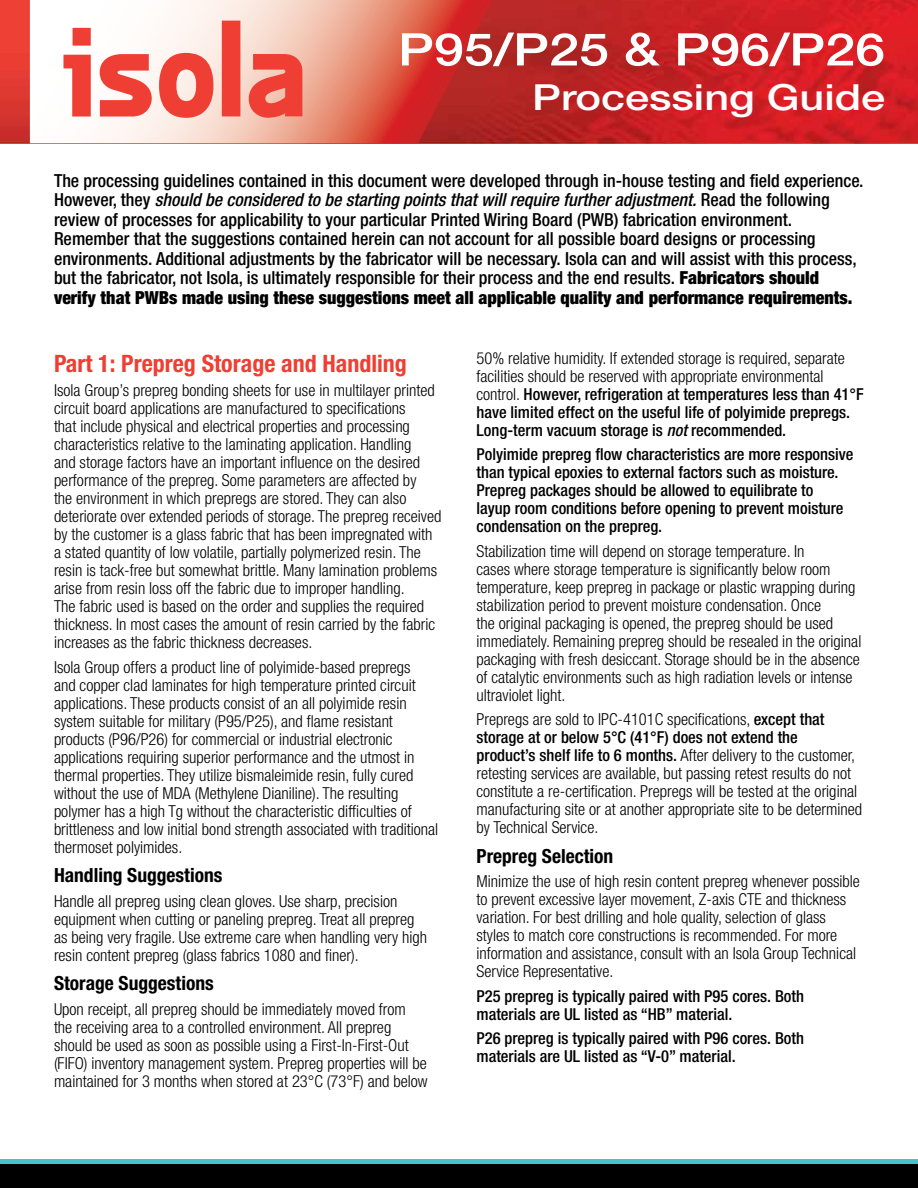
<style>
.page{position:relative;width:918px;height:1188px;background:#fff}
.page>*{position:absolute;margin:0;border:0;box-sizing:border-box;transform-origin:0 0}
.t1{font:500 45px "Helvetica Neue";color:#fff;scale:1.2 1}
.t2{font:500 36px "Helvetica Neue";color:#fff;scale:1.2 1}
.t3{font:700 condensed 24px "Helvetica Neue";color:#ef3e33}
.t4{font:700 condensed 19.5px "Helvetica Neue";color:#000}
.t5{font:500 condensed 18px/19.5px "Helvetica Neue";color:#000}
.t6{font:300 condensed 16.5px/18px "Helvetica Neue";color:#000}
.t7{font:500 condensed 16.5px/18px "Helvetica Neue";color:#000}
.s1{font-style:italic}
.s2{font-weight:900}
.s3{font-weight:300}
.s4{font-weight:500}
</style>
<div class="page">
<img style="left:0;top:0;width:918px;height:143px">
<svg style="left:30px;top:0;width:470px;height:143px"></svg>
<svg style="left:63px;top:21px;width:239px;height:97px"></svg>
<div style="left:0;top:1164px;width:918px;height:24px;background:#000"></div>
<div style="left:0;top:1159px;width:918px;height:5px;background:#48c2c5"></div>
<h1 class="t1" style="left:398px;top:23px;width:408px">P95/P25 &amp; P96/P26</h1>
<h2 class="t2" style="left:532px;top:76px;width:296px">Processing Guide</h2>
<p class="t5" style="left:54px;top:171px;width:811px">The processing guidelines contained in this document were developed through in-house testing and field experience.<br>However, they <span class="s1">should be considered to be starting points that will require further adjustment.</span> Read the following review of processes for applicability to your particular Printed Wiring Board (PWB) fabrication environment.<br>Remember that the suggestions contained herein can not account for all possible board designs or processing environments. Additional adjustments by the fabricator will be necessary. Isola can and will assist with this process, but the fabricator, not Isola, is ultimately responsible for their process and the end results. <span class="s2">Fabricators should verify that PWBs made using these suggestions meet all applicable quality and performance requirements.</span></p>
<h3 class="t3" style="left:54px;top:349px;width:354px">Part 1: Prepreg Storage and Handling</h3>
<p class="t6" style="left:54px;top:381px;width:389px">Isola Group’s prepreg bonding sheets for use in multilayer printed circuit board applications are manufactured to specifications<br>that include physical and electrical properties and processing characteristics relative to the laminating application. Handling<br>and storage factors have an important influence on the desired performance of the prepreg. Some parameters are affected by<br>the environment in which prepregs are stored. They can also deteriorate over extended periods of storage. The prepreg received by the customer is a glass fabric that has been impregnated with a stated quantity of low volatile, partially polymerized resin. The resin is tack-free but somewhat brittle. Many lamination problems arise from resin loss off the fabric due to improper handling.<br>The fabric used is based on the order and supplies the required thickness. In most cases the amount of resin carried by the fabric increases as the fabric thickness decreases.</p>
<p class="t6" style="left:54px;top:658px;width:386px">Isola Group offers a product line of polyimide-based prepregs<br>and copper clad laminates for high temperature printed circuit applications. These products consist of an all polyimide resin system suitable for military (P95/P25), and flame resistant products (P96/P26) for commercial or industrial electronic applications requiring superior performance and the utmost in thermal properties. They utilize bismaleimide resin, fully cured without the use of MDA (Methylene Dianiline). The resulting polymer has a high Tg without the characteristic difficulties of brittleness and low initial bond strength associated with traditional thermoset polyimides.</p>
<p class="t4" style="left:54px;top:864px;width:170px">Handling Suggestions</p>
<p class="t6" style="left:54px;top:892px;width:375px">Handle all prepreg using clean gloves. Use sharp, precision equipment when cutting or paneling prepreg. Treat all prepreg as being very fragile. Use extreme care when handling very high resin content prepreg (glass fabrics 1080 and finer).</p>
<p class="t4" style="left:54px;top:972px;width:161px">Storage Suggestions</p>
<p class="t6" style="left:54px;top:1000px;width:375px">Upon receipt, all prepreg should be immediately moved from the receiving area to a controlled environment. All prepreg should be used as soon as possible using a First-In-First-Out (FIFO) inventory management system. Prepreg properties will be maintained for 3 months when stored at 23°C (73°F) and below</p>
<p class="t7" style="left:477px;top:349px;width:389px"><span class="s3">50% relative humidity. If extended storage is required, separate facilities should be reserved with appropriate environmental control.</span> However, refrigeration at temperatures less than 41°F have limited effect on the useful life of polyimide prepregs.<br>Long-term vacuum storage is <span class="s1">not</span> recommended.</p>
<p class="t7" style="left:477px;top:445px;width:379px">Polyimide prepreg flow characteristics are more responsive than typical epoxies to external factors such as moisture.<br>Prepreg packages should be allowed to equilibrate to<br>layup room conditions before opening to prevent moisture condensation on the prepreg.</p>
<p class="t6" style="left:477px;top:542px;width:386px">Stabilization time will depend on storage temperature. In<br>cases where storage temperature is significantly below room temperature, keep prepreg in package or plastic wrapping during stabilization period to prevent moisture condensation. Once<br>the original packaging is opened, the prepreg should be used immediately. Remaining prepreg should be resealed in the original packaging with fresh desiccant. Storage should be in the absence of catalytic environments such as high radiation levels or intense ultraviolet light.</p>
<p class="t6" style="left:477px;top:710px;width:387px">Prepregs are sold to IPC-4101C specifications, <span class="s4">except that storage at or below 5°C (41°F) does not extend the<br>product’s shelf life to 6 months.</span> After delivery to the customer, retesting services are available, but passing retest results do not constitute a re-certification. Prepregs will be tested at the original manufacturing site or at another appropriate site to be determined by Technical Service.</p>
<p class="t4" style="left:477px;top:844px;width:138px">Prepreg Selection</p>
<p class="t6" style="left:477px;top:872px;width:385px">Minimize the use of high resin content prepreg whenever possible to prevent excessive layer movement, Z-axis CTE and thickness variation. For best drilling and hole quality, selection of glass styles to match core constructions is recommended. For more information and assistance, consult with an Isola Group Technical Service Representative.</p>
<p class="t7" style="left:477px;top:987px;width:329px">P25 prepreg is typically paired with P95 cores. Both materials are UL listed as “HB” material.</p>
<p class="t7" style="left:477px;top:1029px;width:329px">P26 prepreg is typically paired with P96 cores. Both materials are UL listed as “V-0” material.</p>
</div>
